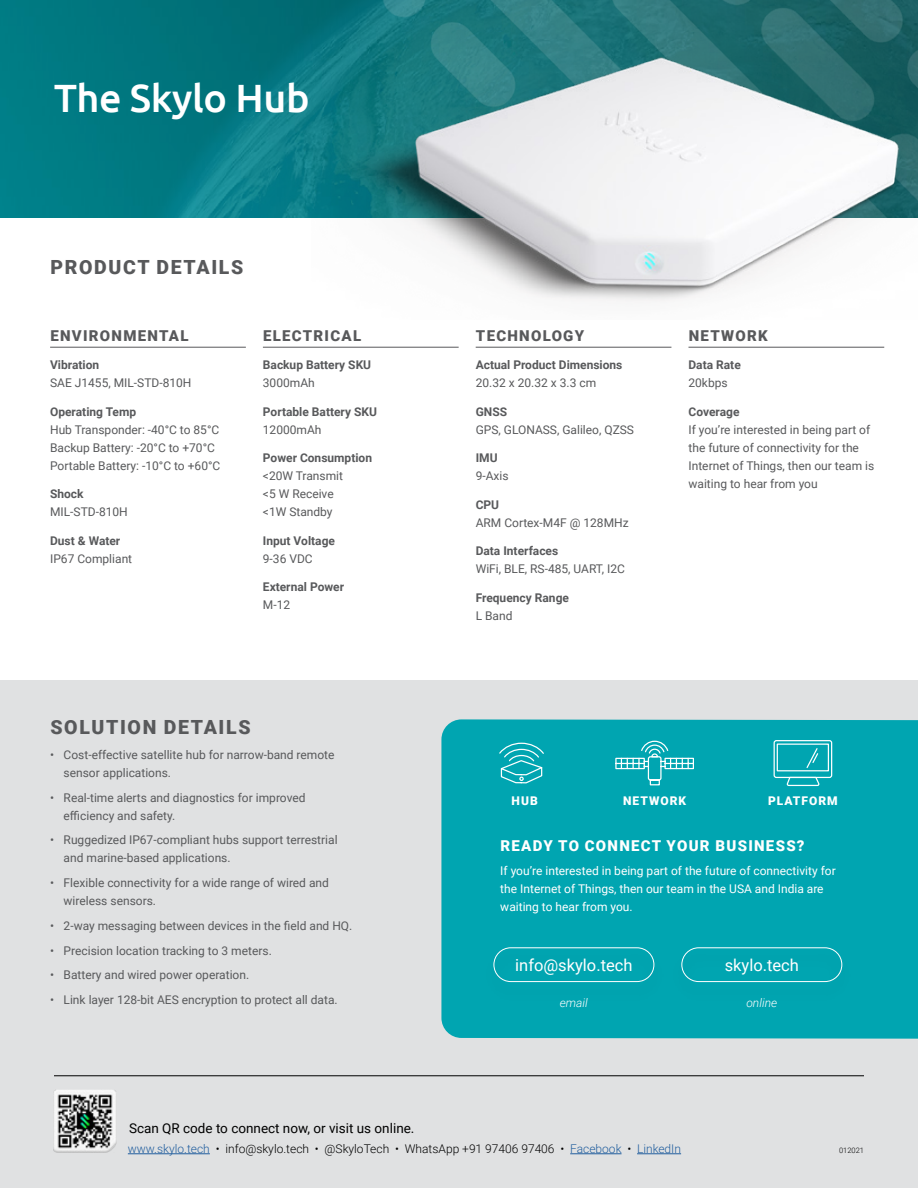
<style>
.page{position:relative;width:918px;height:1188px;background:#fff}
.page>*{position:absolute;margin:0;border:0;box-sizing:border-box;transform-origin:0 0}
.t1{font:500 39.45px "Ubuntu";letter-spacing:-.01em;color:#fff}
.t2{font:900 19.5px "Roboto";letter-spacing:.085em;color:#58595b}
.t3{font:16.5px "Roboto";color:#fff}
.t4{font:900 15px "Roboto";letter-spacing:.085em;color:#58595b}
.t5{font:900 15px "Roboto";letter-spacing:.085em;color:#fff}
.t6{font:13.5px "Roboto";color:#000}
.t7{font:12px/18px "Roboto";color:#58595b}
.t8{font:700 12px "Roboto";color:#58595b}
.t9{font:12px/18px "Roboto";color:#fff}
.t10{font:300 12px "Roboto";color:#000}
.t11{font:900 12px "Roboto";letter-spacing:.085em;color:#fff}
.t12{font:italic 300 12px "Roboto";color:#fff}
.t13{font:300 7.5px "Roboto";color:#000}
.s1{color:#215e9e}
</style>
<div class="page">
<img style="left:0;top:0;width:206px;height:218px">
<img style="left:206px;top:0;width:712px;height:218px">
<div style="left:0;top:680px;width:918px;height:508px;background:#e0e1e2"></div>
<div style="left:441px;top:719px;width:477px;height:320px;background:#00a5b1"></div>
<hr style="left:128px;top:1153px;width:82px;height:1px;background:#215e9e">
<hr style="left:570px;top:1153px;width:52px;height:1px;background:#215e9e">
<hr style="left:637px;top:1153px;width:44px;height:1px;background:#215e9e">
<img style="left:53px;top:1090px;width:64px;height:63px">
<img style="left:311px;top:30px;width:607px;height:272px">
<hr style="left:54px;top:1075px;width:810px;height:1px;background:#000">
<div style="left:480px;top:943px;width:189px;height:64px;background:#00a4b0"></div>
<div style="left:494px;top:947px;width:160px;height:35px;border:1px solid #fff;border-radius:17px"></div>
<div style="left:668px;top:943px;width:189px;height:64px;background:#00a4b0"></div>
<div style="left:681px;top:947px;width:161px;height:35px;border:1px solid #fff;border-radius:17px"></div>
<svg style="left:615px;top:740px;width:80px;height:46px;background:#27b2bc"></svg>
<div style="left:774px;top:740px;width:58px;height:38px;border:1px solid #fff;border-radius:2px"></div>
<div style="left:777px;top:744px;width:52px;height:27px;border:1px solid #fff"></div>
<svg style="left:787px;top:747px;width:34px;height:40px"></svg>
<svg style="left:498px;top:742px;width:47px;height:42px;background:#2bb4be"></svg>
<hr style="left:50px;top:347px;width:196px;height:1px;background:#58595b">
<hr style="left:263px;top:347px;width:196px;height:1px;background:#58595b">
<hr style="left:476px;top:347px;width:195px;height:1px;background:#58595b">
<hr style="left:688px;top:347px;width:196px;height:1px;background:#58595b">
<h1 class="t1" style="left:54px;top:73px;width:257px">The Skylo Hub</h1>
<h2 class="t2" style="left:50px;top:254px;width:194px">PRODUCT DETAILS</h2>
<p class="t4" style="left:50px;top:325px;width:140px">ENVIRONMENTAL</p>
<p class="t8" style="left:50px;top:357px;width:51px">Vibration</p>
<p class="t7" style="left:50px;top:374px;width:143px">SAE J1455, MIL-STD-810H</p>
<p class="t8" style="left:50px;top:403px;width:88px">Operating Temp</p>
<p class="t7" style="left:50px;top:420px;width:172px">Hub Transponder: -40°C to 85°C<br>Backup Battery: -20°C to +70°C<br>Portable Battery: -10°C to +60°C</p>
<p class="t8" style="left:50px;top:486px;width:35px">Shock</p>
<p class="t7" style="left:50px;top:503px;width:79px">MIL-STD-810H</p>
<p class="t8" style="left:50px;top:532px;width:72px">Dust &amp; Water</p>
<p class="t7" style="left:50px;top:549px;width:84px">IP67 Compliant</p>
<p class="t4" style="left:263px;top:325px;width:99px">ELECTRICAL</p>
<p class="t8" style="left:263px;top:357px;width:110px">Backup Battery SKU</p>
<p class="t7" style="left:263px;top:374px;width:53px">3000mAh</p>
<p class="t8" style="left:263px;top:403px;width:116px">Portable Battery SKU</p>
<p class="t7" style="left:263px;top:420px;width:60px">12000mAh</p>
<p class="t8" style="left:263px;top:450px;width:111px">Power Consumption</p>
<p class="t7" style="left:263px;top:467px;width:82px">&lt;20W Transmit &lt;5 W Receive &lt;1W Standby</p>
<p class="t8" style="left:263px;top:532px;width:74px">Input Voltage</p>
<p class="t7" style="left:263px;top:549px;width:51px">9-36 VDC</p>
<p class="t8" style="left:263px;top:579px;width:83px">External Power</p>
<p class="t7" style="left:263px;top:596px;width:29px">M-12</p>
<h2 class="t2" style="left:50px;top:713px;width:202px">SOLUTION DETAILS</h2>
<p class="t7" style="left:64px;top:745px;width:272px;text-indent:-14px">• Cost-effective satellite hub for narrow-band remote sensor applications.</p>
<p class="t7" style="left:64px;top:788px;width:243px;text-indent:-14px">• Real-time alerts and diagnostics for improved efficiency and safety.</p>
<p class="t7" style="left:64px;top:831px;width:275px;text-indent:-14px">• Ruggedized IP67-compliant hubs support terrestrial and marine-based applications.</p>
<p class="t7" style="left:64px;top:873px;width:267px;text-indent:-14px">• Flexible connectivity for a wide range of wired and wireless sensors.</p>
<p class="t7" style="left:50px;top:916px;width:304px">• 2-way messaging between devices in the field and HQ.</p>
<p class="t7" style="left:50px;top:941px;width:223px">• Precision location tracking to 3 meters.</p>
<p class="t7" style="left:50px;top:966px;width:201px">• Battery and wired power operation.</p>
<p class="t7" style="left:50px;top:990px;width:289px">• Link layer 128-bit AES encryption to protect all data.</p>
<p class="t4" style="left:476px;top:325px;width:110px">TECHNOLOGY</p>
<p class="t8" style="left:476px;top:357px;width:148px">Actual Product Dimensions</p>
<p class="t7" style="left:476px;top:374px;width:122px">20.32 x 20.32 x 3.3 cm</p>
<p class="t8" style="left:476px;top:403px;width:33px">GNSS</p>
<p class="t7" style="left:476px;top:420px;width:160px">GPS, GLONASS, Galileo, QZSS</p>
<p class="t8" style="left:476px;top:450px;width:23px">IMU</p>
<p class="t7" style="left:476px;top:467px;width:34px">9-Axis</p>
<p class="t8" style="left:476px;top:496px;width:25px">CPU</p>
<p class="t7" style="left:476px;top:513px;width:155px">ARM Cortex-M4F @ 128MHz</p>
<p class="t8" style="left:476px;top:543px;width:84px">Data Interfaces</p>
<p class="t7" style="left:476px;top:560px;width:151px">WiFi, BLE, RS-485, UART, I2C</p>
<p class="t8" style="left:476px;top:589px;width:95px">Frequency Range</p>
<p class="t7" style="left:476px;top:606px;width:38px">L Band</p>
<p class="t4" style="left:689px;top:325px;width:81px">NETWORK</p>
<p class="t8" style="left:688px;top:357px;width:54px">Data Rate</p>
<p class="t7" style="left:688px;top:374px;width:41px">20kbps</p>
<p class="t8" style="left:688px;top:403px;width:53px">Coverage</p>
<p class="t7" style="left:688px;top:420px;width:187px">If you’re interested in being part of the future of connectivity for the<br>Internet of Things, then our team is waiting to hear from you</p>
<p class="t11" style="left:512px;top:792px;width:28px">HUB</p>
<p class="t11" style="left:623px;top:792px;width:65px">NETWORK</p>
<p class="t11" style="left:768px;top:792px;width:71px">PLATFORM</p>
<p class="t5" style="left:501px;top:835px;width:305px">READY TO CONNECT YOUR BUSINESS?</p>
<p class="t9" style="left:500px;top:862px;width:337px">If you’re interested in being part of the future of connectivity for the Internet of Things, then our team in the USA and India are waiting to hear from you.</p>
<h3 class="t3" style="left:515px;top:953px;width:119px">info@skylo.tech</h3>
<h3 class="t3" style="left:725px;top:953px;width:76px">skylo.tech</h3>
<p class="t12" style="left:560px;top:994px;width:30px">email</p>
<p class="t12" style="left:746px;top:994px;width:32px">online</p>
<p class="t6" style="left:129px;top:1119px;width:287px">Scan QR code to connect now, or visit us online.</p>
<p class="t10" style="left:128px;top:1140px;width:555px"><span class="s1">www.skylo.tech</span> • info@skylo.tech • @SkyloTech • WhatsApp +91 97406 97406 • <span class="s1">Facebook</span> • <span class="s1">LinkedIn</span></p>
<p class="t13" style="left:839px;top:1145px;width:26px">012021</p>
</div>
